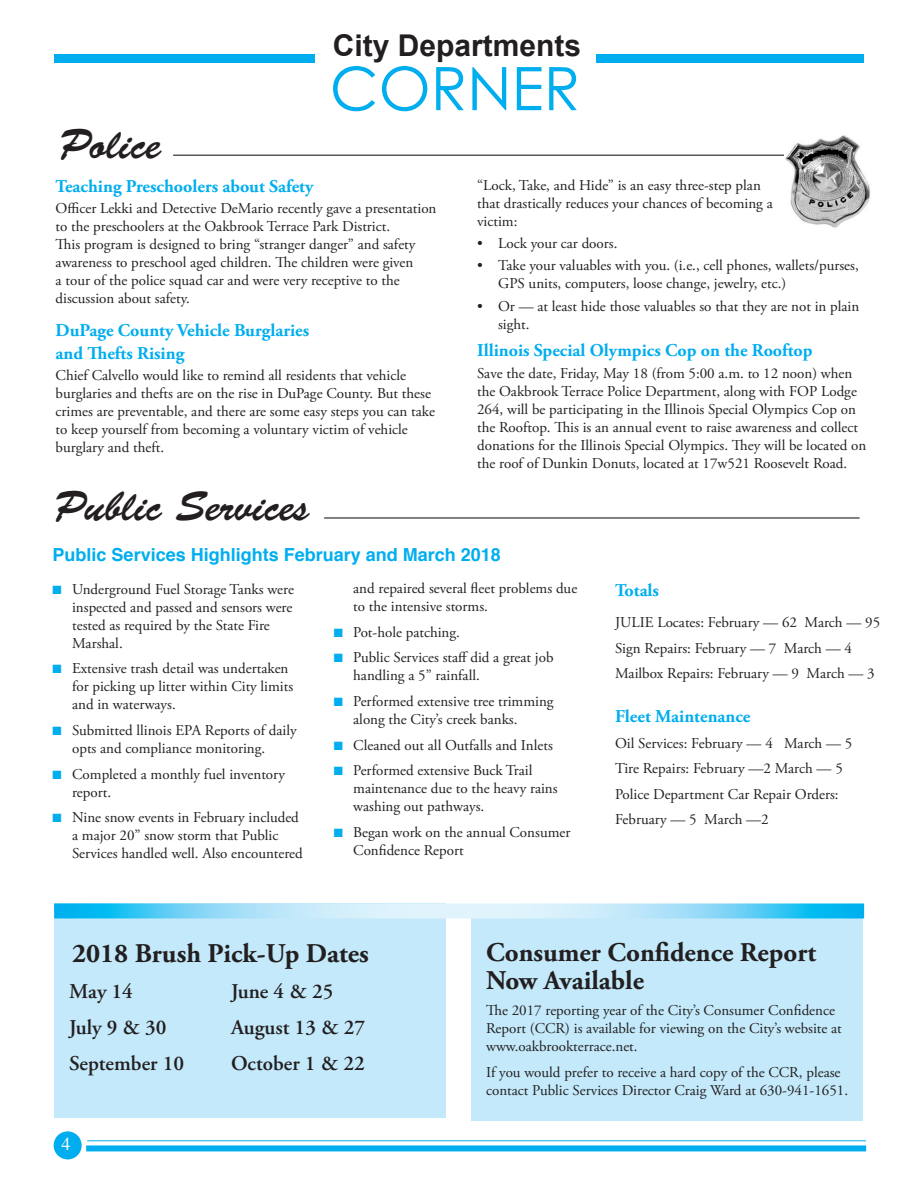
<style>
.page{position:relative;width:918px;height:1188px;background:#fff}
.page>*{position:absolute;margin:0;border:0;box-sizing:border-box;transform-origin:0 0}
.body{font:60px "Century Gothic";color:#00aeef}
.departments_corner{font:42px "Brush Script Std";color:#231f20}
.body-2{font:700 30px "Arial";color:#231f20}
.headers{font:700 27px "Adobe Garamond Pro";color:#231f20}
.heads{font:700 27px "Adobe Garamond Pro";color:#231f20}
.brush_dates{font:600 21px "Adobe Garamond Pro";color:#231f20}
.page_8_subheads{font:700 18px "Adobe Garamond Pro";color:#00aeef}
.subhead2{font:700 18px "Helvetica";color:#00aeef}
.t1{font:18px "Times";color:#fff}
._03_bef_body{font:15px/18px "Adobe Garamond Pro";color:#231f20}
.new_hand_inds{font:15px/18px "Adobe Garamond Pro";color:#231f20}
._07_bef_body{font:15px/18px "Adobe Garamond Pro";color:#231f20}
.hang_inds{font:15px/18px "Adobe Garamond Pro";color:#231f20}
.s1{color:#00aeef}
</style>
<div class="page">
<div style="left:54px;top:54px;width:810px;height:9px;background:#00aeef"></div>
<div style="left:54px;top:1131px;width:28px;height:28px;background:#00aeef;border-radius:50%"></div>
<div style="left:86px;top:1145px;width:780px;height:6px;background:#00aeef"></div>
<hr style="left:87px;top:1140px;width:779px;height:1px;background:#00aeef">
<div style="left:471px;top:906px;width:392px;height:215px;background:#c3e9fa"></div>
<div style="left:54px;top:903px;width:392px;height:215px;background:#c3e9fa"></div>
<svg style="left:54px;top:903px;width:810px;height:15px"></svg>
<div style="left:316px;top:39px;width:280px;height:30px;background:#fff"></div>
<hr style="left:173px;top:155px;width:690px;height:1px;background:#231f20">
<img style="left:785px;top:135px;width:85px;height:93px">
<hr style="left:324px;top:517px;width:536px;height:2px;background:#231f20">
<p class="body-2" style="left:333px;top:25px;width:250px">City Departments</p>
<p class="body" style="left:330px;top:52px;width:252px">CORNER</p>
<p class="departments_corner" style="left:59px;top:121px;width:104px">Police</p>
<p class="page_8_subheads" style="left:56px;top:176px;width:259px">Teaching Preschoolers about Safety</p>
<p class="_03_bef_body" style="left:56px;top:200px;width:382px">Officer Lekki and Detective DeMario recently gave a presentation to the preschoolers at the Oakbrook Terrace Park District.<br>This program is designed to bring “stranger danger” and safety awareness to preschool aged children. The children were given<br>a tour of the police squad car and were very receptive to the discussion about safety.</p>
<p class="page_8_subheads" style="left:56px;top:320px;width:255px">DuPage County Vehicle Burglaries</p>
<p class="page_8_subheads" style="left:56px;top:343px;width:130px">and Thefts Rising</p>
<p class="_03_bef_body" style="left:56px;top:367px;width:381px">Chief Calvello would like to remind all residents that vehicle burglaries and thefts are on the rise in DuPage County. But these crimes are preventable, and there are some easy steps you can take to keep yourself from becoming a voluntary victim of vehicle burglary and theft.</p>
<p class="_03_bef_body" style="left:477px;top:176px;width:297px">“Lock, Take, and Hide” is an easy three-step plan that drastically reduces your chances of becoming a victim:</p>
<p class="hang_inds" style="left:477px;top:235px;width:142px">• Lock your car doors.</p>
<p class="hang_inds" style="left:498px;top:257px;width:362px;text-indent:-21px">• Take your valuables with you. (i.e., cell phones, wallets/purses,<br>GPS units, computers, loose change, jewelry, etc.)</p>
<p class="hang_inds" style="left:498px;top:297px;width:363px;text-indent:-21px">• Or — at least hide those valuables so that they are not in plain sight.</p>
<p class="page_8_subheads" style="left:477px;top:340px;width:337px">Illinois Special Olympics Cop on the Rooftop</p>
<p class="_03_bef_body" style="left:477px;top:365px;width:391px">Save the date, Friday, May 18 (from 5:00 a.m. to 12 noon) when the Oakbrook Terrace Police Department, along with FOP Lodge 264, will be participating in the Illinois Special Olympics Cop on the Rooftop. This is an annual event to raise awareness and collect donations for the Illinois Special Olympics. They will be located on the roof of Dunkin Donuts, located at 17w521 Roosevelt Road.</p>
<p class="departments_corner" style="left:54px;top:483px;width:257px">Public Services</p>
<p class="subhead2" style="left:53px;top:541px;width:450px">Public Services Highlights February and March 2018</p>
<p class="new_hand_inds" style="left:72px;top:581px;width:223px;text-indent:-20px"><span class="s1">■</span> Underground Fuel Storage Tanks were inspected and passed and sensors were tested as required by the State Fire<br>Marshal.</p>
<p class="new_hand_inds" style="left:72px;top:660px;width:223px;text-indent:-20px"><span class="s1">■</span> Extensive trash detail was undertaken for picking up litter within City limits and in waterways.</p>
<p class="new_hand_inds" style="left:72px;top:722px;width:226px;text-indent:-20px"><span class="s1">■</span> Submitted llinois EPA Reports of daily opts and compliance monitoring.</p>
<p class="new_hand_inds" style="left:72px;top:765px;width:214px;text-indent:-20px"><span class="s1">■</span> Completed a monthly fuel inventory report.</p>
<p class="new_hand_inds" style="left:72px;top:809px;width:232px;text-indent:-20px"><span class="s1">■</span> Nine snow events in February included a major 20” snow storm that Public<br>Services handled well. Also encountered</p>
<p class="new_hand_inds" style="left:353px;top:580px;width:226px">and repaired several fleet problems due to the intensive storms.</p>
<p class="new_hand_inds" style="left:334px;top:624px;width:128px"><span class="s1">■</span> Pot-hole patching.</p>
<p class="new_hand_inds" style="left:353px;top:649px;width:202px;text-indent:-20px"><span class="s1">■</span> Public Services staff did a great job handling a 5” rainfall.</p>
<p class="new_hand_inds" style="left:353px;top:693px;width:202px;text-indent:-20px"><span class="s1">■</span> Performed extensive tree trimming along the City’s creek banks.</p>
<p class="new_hand_inds" style="left:334px;top:736px;width:221px"><span class="s1">■</span> Cleaned out all Outfalls and Inlets</p>
<p class="new_hand_inds" style="left:353px;top:762px;width:206px;text-indent:-20px"><span class="s1">■</span> Performed extensive Buck Trail maintenance due to the heavy rains washing out pathways.</p>
<p class="new_hand_inds" style="left:353px;top:823px;width:219px;text-indent:-20px"><span class="s1">■</span> Began work on the annual Consumer<br>Confidence Report</p>
<p class="page_8_subheads" style="left:615px;top:579px;width:45px">Totals</p>
<p class="new_hand_inds" style="left:615px;top:614px;width:267px">JULIE Locates: February — 62 March — 95</p>
<p class="new_hand_inds" style="left:615px;top:639px;width:238px">Sign Repairs: February — 7 March — 4</p>
<p class="new_hand_inds" style="left:615px;top:665px;width:261px">Mailbox Repairs: February — 9 March — 3</p>
<p class="page_8_subheads" style="left:615px;top:706px;width:137px">Fleet Maintenance</p>
<p class="new_hand_inds" style="left:615px;top:735px;width:239px">Oil Services: February — 4 March — 5</p>
<p class="new_hand_inds" style="left:615px;top:760px;width:229px">Tire Repairs: February —2 March — 5</p>
<p class="new_hand_inds" style="left:615px;top:786px;width:225px">Police Department Car Repair Orders:</p>
<p class="new_hand_inds" style="left:615px;top:811px;width:155px">February — 5 March —2</p>
<p class="heads" style="left:72px;top:938px;width:298px">2018 Brush Pick-Up Dates</p>
<p class="brush_dates" style="left:69px;top:979px;width:65px">May 14</p>
<p class="brush_dates" style="left:231px;top:979px;width:104px">June 4 &amp; 25</p>
<p class="brush_dates" style="left:69px;top:1015px;width:99px">July 9 &amp; 30</p>
<p class="brush_dates" style="left:231px;top:1015px;width:136px">August 13 &amp; 27</p>
<p class="brush_dates" style="left:69px;top:1051px;width:117px">September 10</p>
<p class="brush_dates" style="left:231px;top:1051px;width:135px">October 1 &amp; 22</p>
<p class="t1" style="left:62px;top:1127px;width:10px">4</p>
<p class="headers" style="left:486px;top:936px;width:332px">Consumer Confidence Report</p>
<p class="headers" style="left:486px;top:965px;width:159px">Now Available</p>
<p class="_07_bef_body" style="left:486px;top:1001px;width:357px">The 2017 reporting year of the City’s Consumer Confidence<br>Report (CCR) is available for viewing on the City’s website at www.oakbrookterrace.net.</p>
<p class="_07_bef_body" style="left:486px;top:1064px;width:363px">If you would prefer to receive a hard copy of the CCR, please contact Public Services Director Craig Ward at 630-941-1651.</p>
</div>
